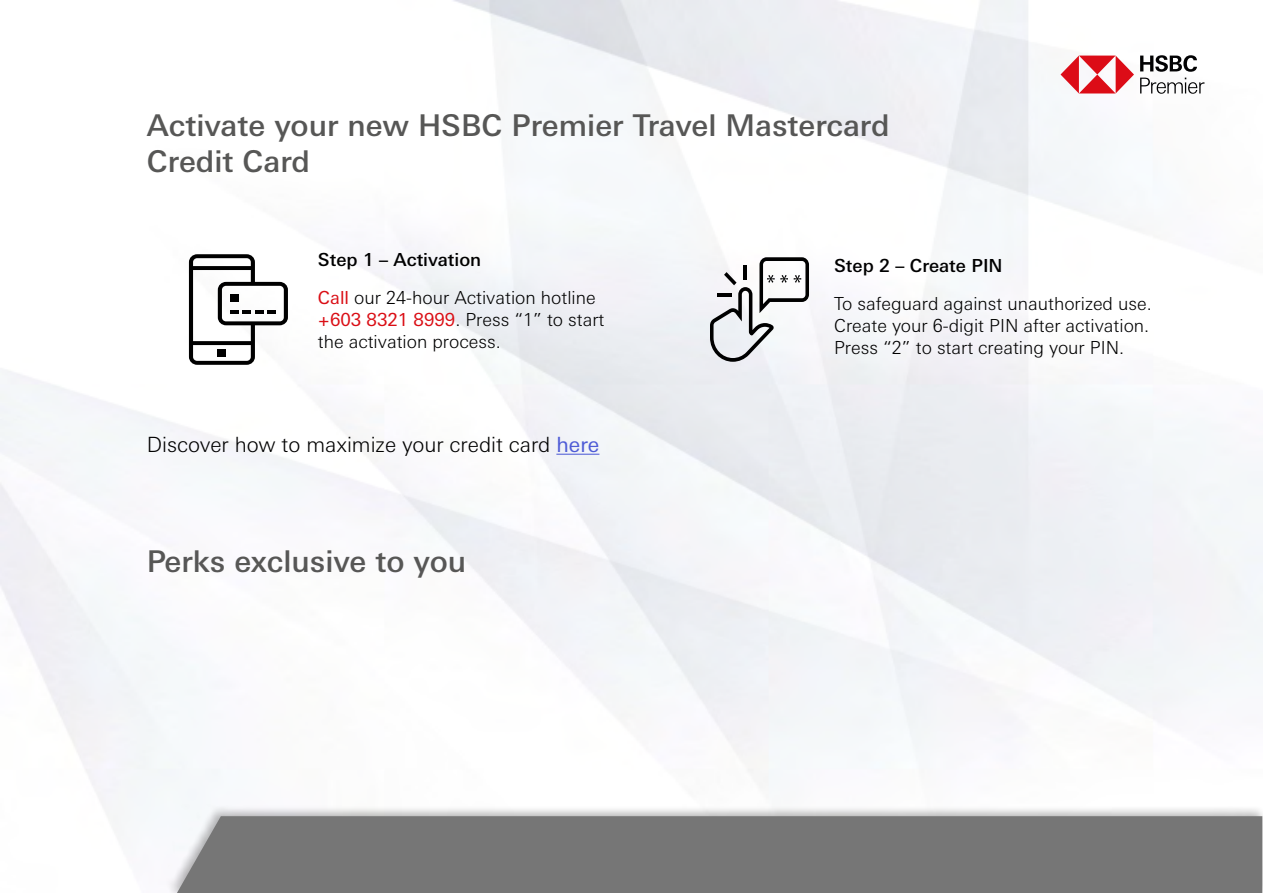
<style>
.page{position:relative;width:1263px;height:893px;background:#fff}
.page>*{position:absolute;margin:0;border:0;box-sizing:border-box;transform-origin:0 0}
.t1{font:500 30px/36px "Univers Nextfor HSBC";color:#575756}
.t2{font:300 21px "Univers Nextfor HSBC";color:#000}
.t3{font:300 18px/21.6px "Univers Nextfor HSBC";color:#000}
.t4{font:500 18px "Univers Nextfor HSBC";color:#000}
.s1{font-weight:500}
.s2{font-weight:400;color:#da0e15}
.s3{font-weight:400;color:#4f5cd6}
</style>
<div class="page">
<svg style="left:1060px;top:56px;width:74px;height:37px"></svg>
<svg style="left:1140px;top:55px;width:57px;height:17px"></svg>
<svg style="left:1140px;top:78px;width:64px;height:16px"></svg>
<div style="left:167px;top:804px;width:1096px;height:89px;background:#000;opacity:.3"></div>
<div style="left:177px;top:816px;width:1085px;height:77px;background:#767676"></div>
<hr style="left:556px;top:454px;width:43px;height:1px;background:#4f5cd6">
<svg style="left:189px;top:254px;width:99px;height:111px"></svg>
<svg style="left:710px;top:257px;width:99px;height:105px"></svg>
<h1 class="t1" style="left:147px;top:105px;width:744px">Activate your new HSBC Premier Travel Mastercard<br>Credit Card</h1>
<p class="t3" style="left:318px;top:238px;width:279px;line-height:38.8px"><span class="s1">Step 1 – Activation<br></span><span class="s2">Call</span> our 24-hour Activation hotline</p>
<p class="t3" style="left:318px;top:308px;width:288px"><span class="s2">+603 8321 8999</span>. Press “1” to start the activation process.</p>
<p class="t2" style="left:147px;top:430px;width:454px">Discover how to maximize your credit card <span class="s3">here</span></p>
<h1 class="t1" style="left:147px;top:541px;width:321px">Perks exclusive to you</h1>
<p class="t4" style="left:834px;top:252px;width:170px">Step 2 – Create PIN</p>
<p class="t3" style="left:834px;top:292px;width:319px">To safeguard against unauthorized use.<br>Create your 6-digit PIN after activation.<br>Press “2” to start creating your PIN.</p>
</div>
